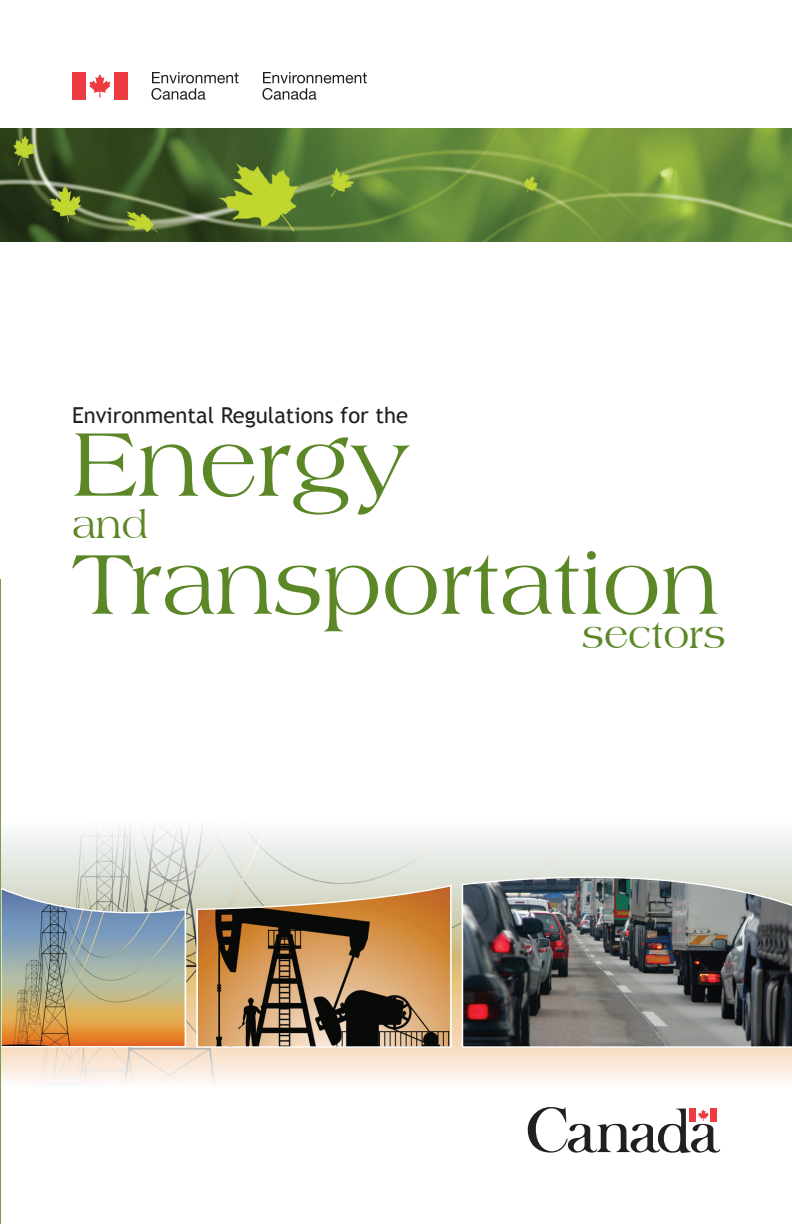
<style>
.page{position:relative;width:792px;height:1224px;background:#fff}
.page>*{position:absolute;margin:0;border:0;box-sizing:border-box;transform-origin:0 0}
.t1{font:96px "Americana BT";color:#5c8727}
.t2{font:90px "Americana BT";color:#5c8727}
.t3{font:40px "Americana BT";color:#5c8727}
.t4{font:22px "Trebuchet MS";color:#231f20}
</style>
<div class="page">
<img style="left:1px;top:826px;width:791px;height:256px">
<img style="left:1px;top:887px;width:186px;height:161px">
<hr style="left:0;top:580px;width:1px;height:644px;background:#7c9d4f">
<svg style="left:195px;top:884px;width:258px;height:164px;background:#a27f56"></svg>
<img style="left:461px;top:856px;width:331px;height:192px">
<svg style="left:528px;top:1107px;width:192px;height:46px"></svg>
<img style="left:0;top:128px;width:792px;height:113px">
<svg style="left:89px;top:74px;width:22px;height:23px"></svg>
<div style="left:72px;top:72px;width:14px;height:28px;background:#ee3a41"></div>
<div style="left:114px;top:72px;width:14px;height:28px;background:#ee3a41"></div>
<svg style="left:262px;top:72px;width:105px;height:28px"></svg>
<svg style="left:151px;top:72px;width:88px;height:28px"></svg>
<p class="t4" style="left:72px;top:403px;width:338px">Environmental Regulations for the</p>
<h1 class="t1" style="left:72px;top:408px;width:338px">Energy</h1>
<h3 class="t3" style="left:72px;top:501px;width:77px">and</h3>
<h2 class="t2" style="left:72px;top:531px;width:648px">Transportation</h2>
<h3 class="t3" style="left:582px;top:611px;width:146px">sectors</h3>
</div>
